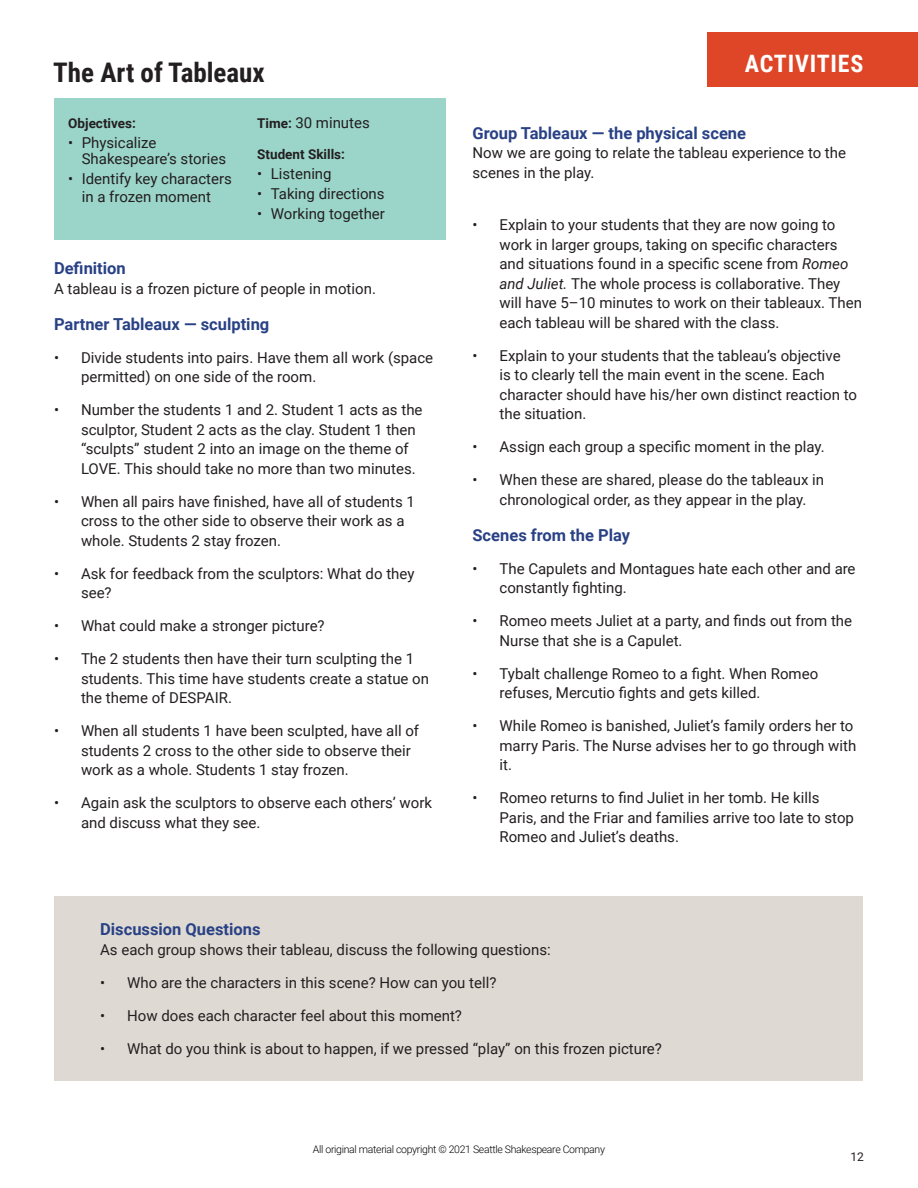
<style>
.page{position:relative;width:918px;height:1188px;background:#fff}
.page>*{position:absolute;margin:0;border:0;box-sizing:border-box;transform-origin:0 0}
.t1{font:700 27px "Roboto Condensed";color:#231f20}
.t2{font:700 24px "Roboto Condensed";letter-spacing:.035em;color:#fff}
.t3{font:700 16.5px "Roboto";color:#294185}
.notes{font:15px/19.5px "Roboto";color:#231f20}
.t4{font:700 13.5px "Roboto";color:#231f20}
.t5{font:12px "Roboto";color:#231f20}
.t6{font:300 10.5px "Roboto";letter-spacing:-.03em;color:#000}
.s1{font-weight:700;font-size:13.5px}
.s2{font-style:italic}
</style>
<div class="page">
<div style="left:55px;top:896px;width:808px;height:185px;background:#dedad3"></div>
<div style="left:707px;top:32px;width:211px;height:55px;background:#de4627"></div>
<div style="left:55px;top:98px;width:391px;height:142px;background:#9bd5c9"></div>
<p class="t1" style="left:53px;top:54px;width:213px">The Art of Tableaux</p>
<p class="t4" style="left:68px;top:113px;width:69px">Objectives:</p>
<p class="notes" style="left:82px;top:133px;width:146px;line-height:16.5px;text-indent:-14px">• Physicalize<br>Shakespeare’s stories</p>
<p class="notes" style="left:68px;top:169px;width:165px;line-height:18px;text-align:center">• Identify key characters in a frozen moment</p>
<p class="notes" style="left:257px;top:112px;width:114px"><span class="s1">Time:</span> 30 minutes</p>
<p class="t4" style="left:257px;top:145px;width:89px">Student Skills:</p>
<p class="notes" style="left:257px;top:163px;width:76px">• Listening</p>
<p class="notes" style="left:257px;top:183px;width:129px">• Taking directions</p>
<p class="notes" style="left:257px;top:203px;width:129px">• Working together</p>
<p class="t3" style="left:54px;top:257px;width:73px">Definition</p>
<p class="notes" style="left:54px;top:278px;width:323px">A tableau is a frozen picture of people in motion.</p>
<p class="t3" style="left:54px;top:312px;width:217px">Partner Tableaux — sculpting</p>
<p class="notes" style="left:81px;top:347px;width:354px;text-indent:-27px">• Divide students into pairs. Have them all work (space permitted) on one side of the room.</p>
<p class="notes" style="left:81px;top:400px;width:343px;text-indent:-27px">• Number the students 1 and 2. Student 1 acts as the sculptor, Student 2 acts as the clay. Student 1 then “sculpts” student 2 into an image on the theme of LOVE. This should take no more than two minutes.</p>
<p class="notes" style="left:81px;top:491px;width:336px;text-indent:-27px">• When all pairs have finished, have all of students 1 cross to the other side to observe their work as a whole. Students 2 stay frozen.</p>
<p class="notes" style="left:81px;top:563px;width:335px;text-indent:-27px">• Ask for feedback from the sculptors: What do they see?</p>
<p class="notes" style="left:54px;top:616px;width:272px">• What could make a stronger picture?</p>
<p class="notes" style="left:81px;top:649px;width:350px;text-indent:-27px">• The 2 students then have their turn sculpting the 1 students. This time have students create a statue on the theme of DESPAIR.</p>
<p class="notes" style="left:81px;top:721px;width:340px;text-indent:-27px">• When all students 1 have been sculpted, have all of students 2 cross to the other side to observe their work as a whole. Students 1 stay frozen.</p>
<p class="notes" style="left:81px;top:793px;width:353px;text-indent:-27px">• Again ask the sculptors to observe each others’ work and discuss what they see.</p>
<p class="t2" style="left:745px;top:47px;width:120px">ACTIVITIES</p>
<p class="t3" style="left:472px;top:121px;width:275px">Group Tableaux — the physical scene</p>
<p class="notes" style="left:472px;top:143px;width:375px">Now we are going to relate the tableau experience to the scenes in the play.</p>
<p class="notes" style="left:500px;top:215px;width:364px;text-indent:-27px">• Explain to your students that they are now going to work in larger groups, taking on specific characters and situations found in a specific scene from <span class="s2">Romeo and Juliet.</span> The whole process is collaborative. They will have 5–10 minutes to work on their tableaux. Then each tableau will be shared with the class.</p>
<p class="notes" style="left:500px;top:345px;width:359px;text-indent:-27px">• Explain to your students that the tableau’s objective<br>is to clearly tell the main event in the scene. Each character should have his/her own distinct reaction to the situation.</p>
<p class="notes" style="left:472px;top:437px;width:354px">• Assign each group a specific moment in the play.</p>
<p class="notes" style="left:500px;top:470px;width:326px;text-indent:-27px">• When these are shared, please do the tableaux in chronological order, as they appear in the play.</p>
<p class="t3" style="left:472px;top:523px;width:159px">Scenes from the Play</p>
<p class="notes" style="left:500px;top:558px;width:358px;text-indent:-27px">• The Capulets and Montagues hate each other and are constantly fighting.</p>
<p class="notes" style="left:500px;top:611px;width:354px;text-indent:-27px">• Romeo meets Juliet at a party, and finds out from the<br>Nurse that she is a Capulet.</p>
<p class="notes" style="left:500px;top:663px;width:320px;text-indent:-27px">• Tybalt challenge Romeo to a fight. When Romeo refuses, Mercutio fights and gets killed.</p>
<p class="notes" style="left:500px;top:716px;width:358px;text-indent:-27px">• While Romeo is banished, Juliet’s family orders her to marry Paris. The Nurse advises her to go through with it.</p>
<p class="notes" style="left:500px;top:788px;width:356px;text-indent:-27px">• Romeo returns to find Juliet in her tomb. He kills<br>Paris, and the Friar and families arrive too late to stop<br>Romeo and Juliet’s deaths.</p>
<p class="t3" style="left:100px;top:918px;width:162px">Discussion Questions</p>
<p class="notes" style="left:100px;top:939px;width:452px">As each group shows their tableau, discuss the following questions:</p>
<p class="notes" style="left:100px;top:972px;width:398px">• Who are the characters in this scene? How can you tell?</p>
<p class="notes" style="left:100px;top:1005px;width:363px">• How does each character feel about this moment?</p>
<p class="notes" style="left:100px;top:1038px;width:563px">• What do you think is about to happen, if we pressed “play” on this frozen picture?</p>
<p class="t6" style="left:313px;top:1142px;width:294px">All original material copyright © 2021 Seattle Shakespeare Company</p>
<p class="t5" style="left:851px;top:1149px;width:15px">12</p>
</div>
